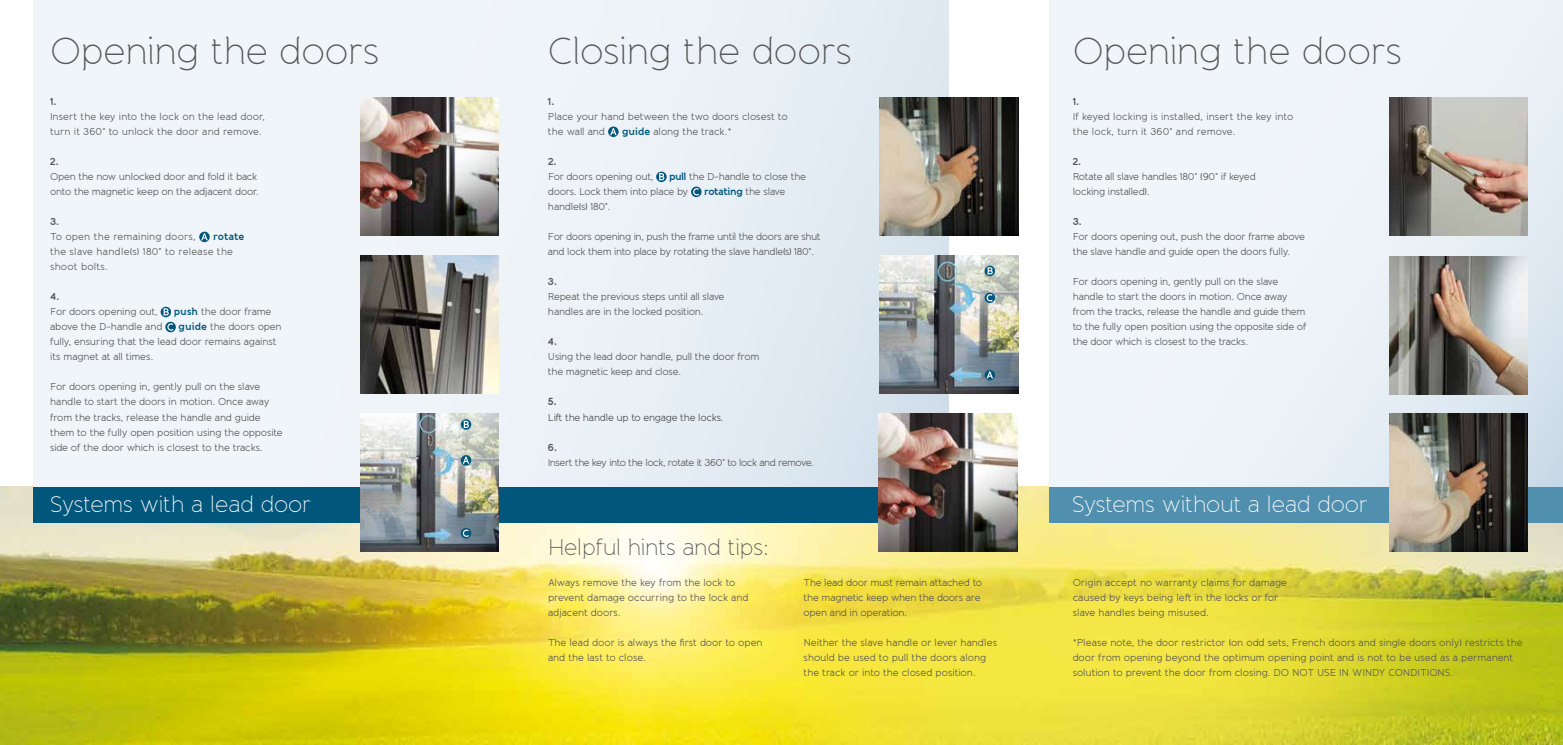
<style>
.page{position:relative;width:1563px;height:745px;background:#fff}
.page>*{position:absolute;margin:0;border:0;box-sizing:border-box;transform-origin:0 0}
.t1{font:200 37.5px "Banda";letter-spacing:-.01em;color:#575756}
.t2{font:200 22.5px "Banda";letter-spacing:-.01em;color:#fff}
.t3{font:200 22.5px "Banda";letter-spacing:-.015em;color:#575756}
.t4{font:10px/15px "Banda";letter-spacing:-.02em;color:#575756}
.t5{font:10px/15px "Banda";color:#575756}
.t6{font:10px/15px "Banda";letter-spacing:-.04em;color:#575756}
.t7{font:10px "Banda";letter-spacing:-.05em;color:#575756}
.t8{font:10px/15px "Banda";letter-spacing:.02em;color:#575756}
.t9{font:10px "Banda";letter-spacing:-.02em;color:#4a4a49}
.t10{font:700 10px "Banda";color:#575756}
.t11{font:10px "Banda";letter-spacing:.005em;color:#575756}
.t12{font:700 10px "Banda";letter-spacing:-.025em;color:#00577b}
.t13{font:700 10px "Banda";color:#4a4a49}
.s1{font-weight:700;color:#00577b}
.s2{font-weight:400;color:#575756}
</style>
<div class="page">
<img style="left:0;top:486px;width:1563px;height:258px">
<div style="left:34px;top:0;width:914px;height:519px;background:linear-gradient(to right,#f5f9fb,#e1eaf2)"></div>
<div style="left:1049px;top:0;width:514px;height:486px;background:linear-gradient(to right,#f3f8fb,#e4ecf2)"></div>
<img style="left:360px;top:97px;width:139px;height:139px">
<img style="left:360px;top:255px;width:139px;height:138px">
<div style="left:34px;top:486px;width:914px;height:36px;background:#00577b"></div>
<div style="left:1049px;top:486px;width:514px;height:36px;background:#508fae"></div>
<img style="left:360px;top:413px;width:139px;height:138px">
<img style="left:880px;top:255px;width:138px;height:138px">
<img style="left:1389px;top:256px;width:138px;height:138px">
<img style="left:880px;top:97px;width:138px;height:139px">
<img style="left:1389px;top:413px;width:138px;height:138px">
<img style="left:1389px;top:97px;width:138px;height:139px">
<img style="left:879px;top:413px;width:138px;height:138px">
<svg style="left:461px;top:455px;width:10px;height:10px"></svg>
<svg style="left:463px;top:456px;width:6px;height:7px"></svg>
<svg style="left:984px;top:369px;width:11px;height:11px"></svg>
<svg style="left:986px;top:371px;width:7px;height:7px"></svg>
<svg style="left:461px;top:419px;width:10px;height:10px"></svg>
<svg style="left:463px;top:420px;width:6px;height:7px"></svg>
<svg style="left:984px;top:265px;width:11px;height:11px"></svg>
<svg style="left:987px;top:267px;width:6px;height:7px"></svg>
<svg style="left:461px;top:527px;width:10px;height:11px"></svg>
<svg style="left:463px;top:529px;width:6px;height:7px"></svg>
<svg style="left:984px;top:292px;width:11px;height:11px"></svg>
<svg style="left:986px;top:294px;width:6px;height:7px"></svg>
<svg style="left:608px;top:126px;width:10px;height:11px"></svg>
<svg style="left:610px;top:128px;width:6px;height:7px"></svg>
<svg style="left:656px;top:171px;width:10px;height:11px"></svg>
<svg style="left:659px;top:173px;width:5px;height:7px"></svg>
<svg style="left:691px;top:186px;width:10px;height:11px"></svg>
<svg style="left:693px;top:188px;width:6px;height:7px"></svg>
<svg style="left:199px;top:231px;width:11px;height:11px"></svg>
<svg style="left:201px;top:233px;width:7px;height:7px"></svg>
<svg style="left:161px;top:306px;width:10px;height:11px"></svg>
<svg style="left:163px;top:308px;width:6px;height:7px"></svg>
<svg style="left:165px;top:321px;width:11px;height:11px"></svg>
<svg style="left:167px;top:323px;width:6px;height:7px"></svg>
<h1 class="t1" style="left:50px;top:28px;width:331px">Opening the doors</h1>
<h1 class="t1" style="left:548px;top:28px;width:305px">Closing the doors</h1>
<h1 class="t1" style="left:1072px;top:28px;width:331px">Opening the doors</h1>
<p class="t10" style="left:50px;top:95px;width:8px">1.</p>
<p class="t5" style="left:50px;top:109px;width:216px">Insert the key into the lock on the lead door, turn it 360° to unlock the door and remove.</p>
<p class="t10" style="left:548px;top:95px;width:8px">1.</p>
<p class="t4" style="left:548px;top:109px;width:241px">Place your hand between the two doors closest to the wall and</p>
<p class="t10" style="left:1072px;top:95px;width:8px">1.</p>
<p class="t5" style="left:1072px;top:109px;width:222px">If keyed locking is installed, insert the key into the lock, turn it 360° and remove.</p>
<p class="t4" style="left:622px;top:124px;width:111px"><span class="s1">guide</span> along the track.*</p>
<p class="t10" style="left:50px;top:155px;width:10px">2.</p>
<p class="t4" style="left:50px;top:169px;width:210px">Open the now unlocked door and fold it back onto the magnetic keep on the adjacent door.</p>
<p class="t10" style="left:50px;top:215px;width:11px">3.</p>
<p class="t11" style="left:50px;top:230px;width:147px">To open the remaining doors,</p>
<p class="t12" style="left:213px;top:230px;width:33px">rotate</p>
<p class="t8" style="left:50px;top:244px;width:184px">the slave handle(s) 180° to release the shoot bolts.</p>
<p class="t10" style="left:50px;top:290px;width:11px">4.</p>
<p class="t4" style="left:50px;top:304px;width:109px">For doors opening out,</p>
<p class="t4" style="left:174px;top:304px;width:99px"><span class="s1">push</span> the door frame</p>
<p class="t4" style="left:50px;top:319px;width:114px">above the D-handle and</p>
<p class="t4" style="left:50px;top:319px;width:233px;text-indent:128px"><span class="s1">guide</span> the doors open fully, ensuring that the lead door remains against its magnet at all times.</p>
<p class="t4" style="left:50px;top:379px;width:234px">For doors opening in, gently pull on the slave handle to start the doors in motion. Once away from the tracks, release the handle and guide them to the fully open position using the opposite side of the door which is closest to the tracks.</p>
<p class="t10" style="left:548px;top:155px;width:10px">2.</p>
<p class="t4" style="left:548px;top:169px;width:107px">For doors opening out,</p>
<p class="t4" style="left:548px;top:169px;width:260px;text-indent:121px"><span class="s1">pull</span> the D-handle to close the doors. Lock them into place by</p>
<p class="t12" style="left:704px;top:185px;width:83px">rotating <span class="s2">the slave</span></p>
<p class="t4" style="left:548px;top:199px;width:64px">handle(s) 180°.</p>
<p class="t6" style="left:548px;top:229px;width:274px">For doors opening in, push the frame until the doors are shut and lock them into place by rotating the slave handle(s) 180°.</p>
<p class="t10" style="left:548px;top:275px;width:11px">3.</p>
<p class="t4" style="left:548px;top:289px;width:178px">Repeat the previous steps until all slave handles are in the locked position.</p>
<p class="t10" style="left:548px;top:335px;width:11px">4.</p>
<p class="t4" style="left:548px;top:349px;width:213px">Using the lead door handle, pull the door from the magnetic keep and close.</p>
<p class="t13" style="left:548px;top:395px;width:10px">5.</p>
<p class="t9" style="left:548px;top:410px;width:177px">Lift the handle up to engage the locks.</p>
<p class="t10" style="left:548px;top:440px;width:11px">6.</p>
<p class="t7" style="left:548px;top:455px;width:267px">Insert the key into the lock, rotate it 360° to lock and remove.</p>
<p class="t10" style="left:1072px;top:155px;width:10px">2.</p>
<p class="t4" style="left:1072px;top:169px;width:185px">Rotate all slave handles 180° (90° if keyed locking installed).</p>
<p class="t10" style="left:1072px;top:215px;width:11px">3.</p>
<p class="t4" style="left:1072px;top:229px;width:234px">For doors opening out, push the door frame above the slave handle and guide open the doors fully.</p>
<p class="t4" style="left:1072px;top:274px;width:235px">For doors opening in, gently pull on the slave handle to start the doors in motion. Once away from the tracks, release the handle and guide them to the fully open position using the opposite side of the door which is closest to the tracks.</p>
<h2 class="t2" style="left:50px;top:490px;width:262px">Systems with a lead door</h2>
<h2 class="t2" style="left:1072px;top:490px;width:297px">Systems without a lead door</h2>
<h2 class="t3" style="left:548px;top:533px;width:222px">Helpful hints and tips:</h2>
<p class="t4" style="left:548px;top:574px;width:202px">Always remove the key from the lock to prevent damage occurring to the lock and adjacent doors.</p>
<p class="t4" style="left:548px;top:634px;width:216px">The lead door is always the first door to open and the last to close.</p>
<p class="t4" style="left:803px;top:574px;width:180px">The lead door must remain attached to the magnetic keep when the doors are open and in operation.</p>
<p class="t4" style="left:803px;top:634px;width:195px">Neither the slave handle or lever handles should be used to pull the doors along the track or into the closed position.</p>
<p class="t4" style="left:1072px;top:574px;width:216px">Origin accept no warranty claims for damage caused by keys being left in the locks or for slave handles being misused.</p>
<p class="t4" style="left:1072px;top:634px;width:451px">*Please note, the door restrictor (on odd sets, French doors and single doors only) restricts the door from opening beyond the optimum opening point and is not to be used as a permanent solution to prevent the door from closing. DO NOT USE IN WINDY CONDITIONS.</p>
</div>
